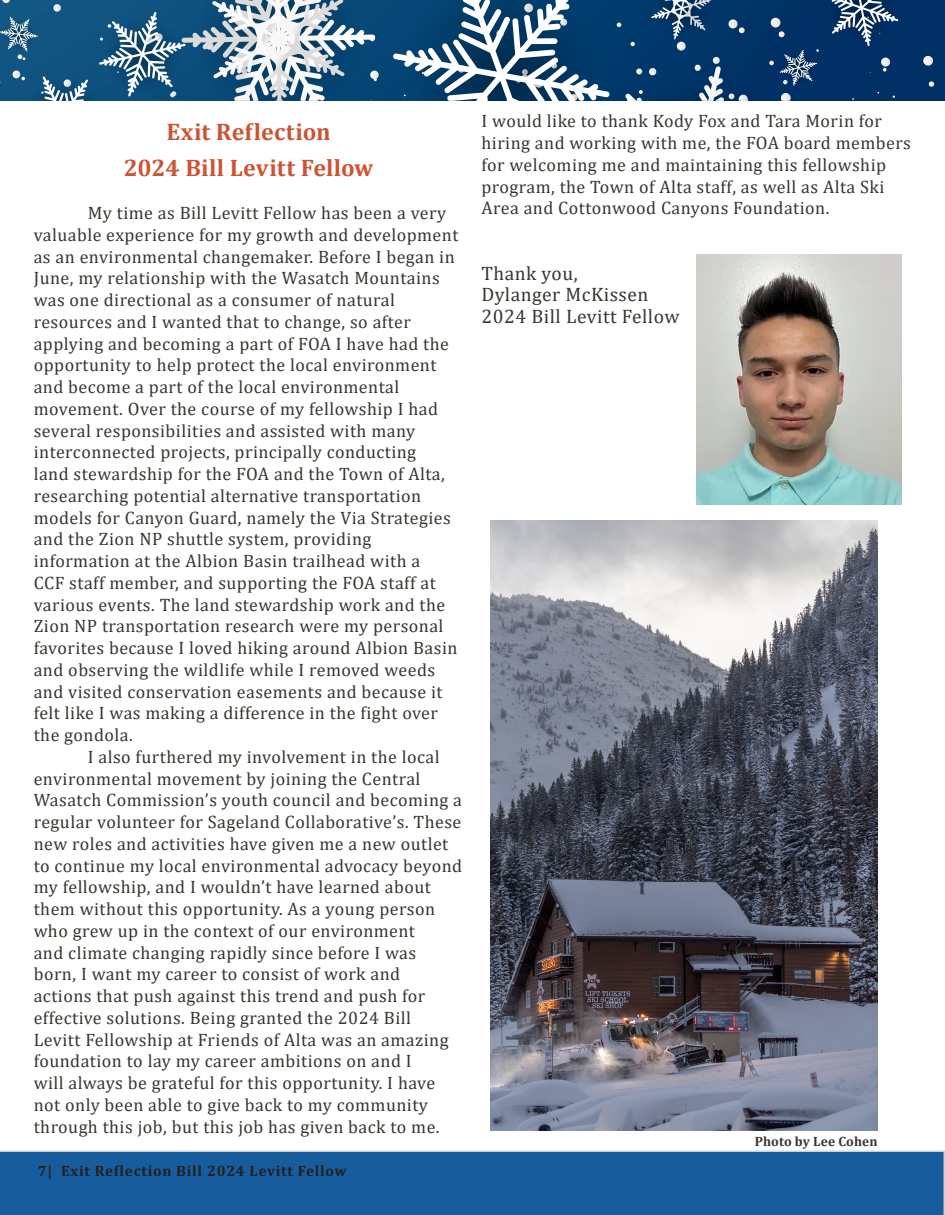
<style>
.page{position:relative;width:945px;height:1215px;background:#fff}
.page>*{position:absolute;margin:0;border:0;box-sizing:border-box;transform-origin:0 0}
.Titles_-_Muti_Article{font:700 24px "Cambria";color:#cc5434}
.FOA_Newsletter_Muti_Paragraph_One_Articl{font:19.5px/21.8px "Cambria";letter-spacing:.025em;color:#3a352e}
.FOA_Newsletter_Muti_Paragraph_One_Articl-2{font:18px/21.8px "Cambria";letter-spacing:.025em;color:#3a352e}
.t1{font:700 15px "Cambria";letter-spacing:.05em;color:#231f20}
.t2{font:700 13.5px "Cambria";letter-spacing:.005em;color:#3a352e}
</style>
<div class="page">
<div style="left:0;top:1150px;width:945px;height:65px;background:#175d9e"></div>
<svg style="left:379px;top:0;width:566px;height:101px;background:#013569"></svg>
<svg style="left:929px;top:81px;width:5px;height:6px"></svg>
<svg style="left:923px;top:56px;width:10px;height:10px"></svg>
<svg style="left:393px;top:0;width:506px;height:101px;background:#2e5981"></svg>
<svg style="left:0;top:0;width:379px;height:101px"></svg>
<img style="left:696px;top:254px;width:206px;height:250px">
<img style="left:490px;top:521px;width:388px;height:609px">
<p class="Titles_-_Muti_Article" style="left:167px;top:114px;width:166px">Exit Reflection</p>
<p class="Titles_-_Muti_Article" style="left:124px;top:150px;width:251px">2024 Bill Levitt Fellow</p>
<p class="FOA_Newsletter_Muti_Paragraph_One_Articl-2" style="left:88px;top:202px;width:360px">My time as Bill Levitt Fellow has been a very</p>
<p class="FOA_Newsletter_Muti_Paragraph_One_Articl-2" style="left:34px;top:224px;width:426px">valuable experience for my growth and development</p>
<p class="FOA_Newsletter_Muti_Paragraph_One_Articl-2" style="left:34px;top:245px;width:423px">as an environmental changemaker. Before I began in</p>
<p class="FOA_Newsletter_Muti_Paragraph_One_Articl-2" style="left:34px;top:267px;width:408px">June, my relationship with the Wasatch Mountains</p>
<p class="FOA_Newsletter_Muti_Paragraph_One_Articl-2" style="left:34px;top:289px;width:363px">was one directional as a consumer of natural</p>
<p class="FOA_Newsletter_Muti_Paragraph_One_Articl-2" style="left:34px;top:311px;width:379px">resources and I wanted that to change, so after</p>
<p class="FOA_Newsletter_Muti_Paragraph_One_Articl-2" style="left:34px;top:332px;width:417px">applying and becoming a part of FOA I have had the</p>
<p class="FOA_Newsletter_Muti_Paragraph_One_Articl-2" style="left:34px;top:354px;width:404px">opportunity to help protect the local environment</p>
<p class="FOA_Newsletter_Muti_Paragraph_One_Articl-2" style="left:34px;top:376px;width:367px">and become a part of the local environmental</p>
<p class="FOA_Newsletter_Muti_Paragraph_One_Articl-2" style="left:34px;top:398px;width:406px">movement. Over the course of my fellowship I had</p>
<p class="FOA_Newsletter_Muti_Paragraph_One_Articl-2" style="left:34px;top:419px;width:383px">several responsibilities and assisted with many</p>
<p class="FOA_Newsletter_Muti_Paragraph_One_Articl-2" style="left:34px;top:441px;width:384px">interconnected projects, principally conducting</p>
<p class="FOA_Newsletter_Muti_Paragraph_One_Articl-2" style="left:34px;top:463px;width:413px">land stewardship for the FOA and the Town of Alta,</p>
<p class="FOA_Newsletter_Muti_Paragraph_One_Articl-2" style="left:34px;top:485px;width:389px">researching potential alternative transportation</p>
<p class="FOA_Newsletter_Muti_Paragraph_One_Articl-2" style="left:34px;top:506px;width:419px">models for Canyon Guard, namely the Via Strategies</p>
<p class="FOA_Newsletter_Muti_Paragraph_One_Articl-2" style="left:34px;top:528px;width:339px">and the Zion NP shuttle system, providing</p>
<p class="FOA_Newsletter_Muti_Paragraph_One_Articl-2" style="left:34px;top:550px;width:388px">information at the Albion Basin trailhead with a</p>
<p class="FOA_Newsletter_Muti_Paragraph_One_Articl-2" style="left:34px;top:572px;width:404px">CCF staff member, and supporting the FOA staff at</p>
<p class="FOA_Newsletter_Muti_Paragraph_One_Articl-2" style="left:34px;top:593px;width:413px">various events. The land stewardship work and the</p>
<p class="FOA_Newsletter_Muti_Paragraph_One_Articl-2" style="left:34px;top:615px;width:411px">Zion NP transportation research were my personal</p>
<p class="FOA_Newsletter_Muti_Paragraph_One_Articl-2" style="left:34px;top:637px;width:425px">favorites because I loved hiking around Albion Basin</p>
<p class="FOA_Newsletter_Muti_Paragraph_One_Articl-2" style="left:34px;top:659px;width:403px">and observing the wildlife while I removed weeds</p>
<p class="FOA_Newsletter_Muti_Paragraph_One_Articl-2" style="left:34px;top:680px;width:410px">and visited conservation easements and because it</p>
<p class="FOA_Newsletter_Muti_Paragraph_One_Articl-2" style="left:34px;top:702px;width:406px">felt like I was making a difference in the fight over</p>
<p class="FOA_Newsletter_Muti_Paragraph_One_Articl-2" style="left:34px;top:724px;width:101px">the gondola.</p>
<p class="FOA_Newsletter_Muti_Paragraph_One_Articl-2" style="left:88px;top:746px;width:353px">I also furthered my involvement in the local</p>
<p class="FOA_Newsletter_Muti_Paragraph_One_Articl-2" style="left:34px;top:767px;width:388px">environmental movement by joining the Central</p>
<p class="FOA_Newsletter_Muti_Paragraph_One_Articl-2" style="left:34px;top:789px;width:430px">Wasatch Commission’s youth council and becoming a</p>
<p class="FOA_Newsletter_Muti_Paragraph_One_Articl-2" style="left:34px;top:811px;width:429px">regular volunteer for Sageland Collaborative’s. These</p>
<p class="FOA_Newsletter_Muti_Paragraph_One_Articl-2" style="left:34px;top:833px;width:416px">new roles and activities have given me a new outlet</p>
<p class="FOA_Newsletter_Muti_Paragraph_One_Articl-2" style="left:34px;top:854px;width:430px">to continue my local environmental advocacy beyond</p>
<p class="FOA_Newsletter_Muti_Paragraph_One_Articl-2" style="left:34px;top:876px;width:399px">my fellowship, and I wouldn’t have learned about</p>
<p class="FOA_Newsletter_Muti_Paragraph_One_Articl-2" style="left:34px;top:898px;width:403px">them without this opportunity. As a young person</p>
<p class="FOA_Newsletter_Muti_Paragraph_One_Articl-2" style="left:34px;top:920px;width:383px">who grew up in the context of our environment</p>
<p class="FOA_Newsletter_Muti_Paragraph_One_Articl-2" style="left:34px;top:941px;width:384px">and climate changing rapidly since before I was</p>
<p class="FOA_Newsletter_Muti_Paragraph_One_Articl-2" style="left:34px;top:963px;width:368px">born, I want my career to consist of work and</p>
<p class="FOA_Newsletter_Muti_Paragraph_One_Articl-2" style="left:34px;top:985px;width:393px">actions that push against this trend and push for</p>
<p class="FOA_Newsletter_Muti_Paragraph_One_Articl-2" style="left:34px;top:1007px;width:379px">effective solutions. Being granted the 2024 Bill</p>
<p class="FOA_Newsletter_Muti_Paragraph_One_Articl-2" style="left:34px;top:1028px;width:416px">Levitt Fellowship at Friends of Alta was an amazing</p>
<p class="FOA_Newsletter_Muti_Paragraph_One_Articl-2" style="left:34px;top:1050px;width:379px">foundation to lay my career ambitions on and I</p>
<p class="FOA_Newsletter_Muti_Paragraph_One_Articl-2" style="left:34px;top:1072px;width:403px">will always be grateful for this opportunity. I have</p>
<p class="FOA_Newsletter_Muti_Paragraph_One_Articl-2" style="left:34px;top:1094px;width:396px">not only been able to give back to my community</p>
<p class="FOA_Newsletter_Muti_Paragraph_One_Articl-2" style="left:34px;top:1115px;width:407px">through this job, but this job has given back to me.</p>
<p class="t1" style="left:38px;top:1161px;width:310px">7| Exit Reflection Bill 2024 Levitt Fellow</p>
<p class="FOA_Newsletter_Muti_Paragraph_One_Articl-2" style="left:482px;top:110px;width:431px">I would like to thank Kody Fox and Tara Morin for hiring and working with me, the FOA board members for welcoming me and maintaining this fellowship program, the Town of Alta staff, as well as Alta Ski Area and Cottonwood Canyons Foundation.</p>
<p class="FOA_Newsletter_Muti_Paragraph_One_Articl" style="left:482px;top:262px;width:200px">Thank you,<br>Dylanger McKissen<br>2024 Bill Levitt Fellow</p>
<p class="t2" style="left:755px;top:1132px;width:124px">Photo by Lee Cohen</p>
</div>
